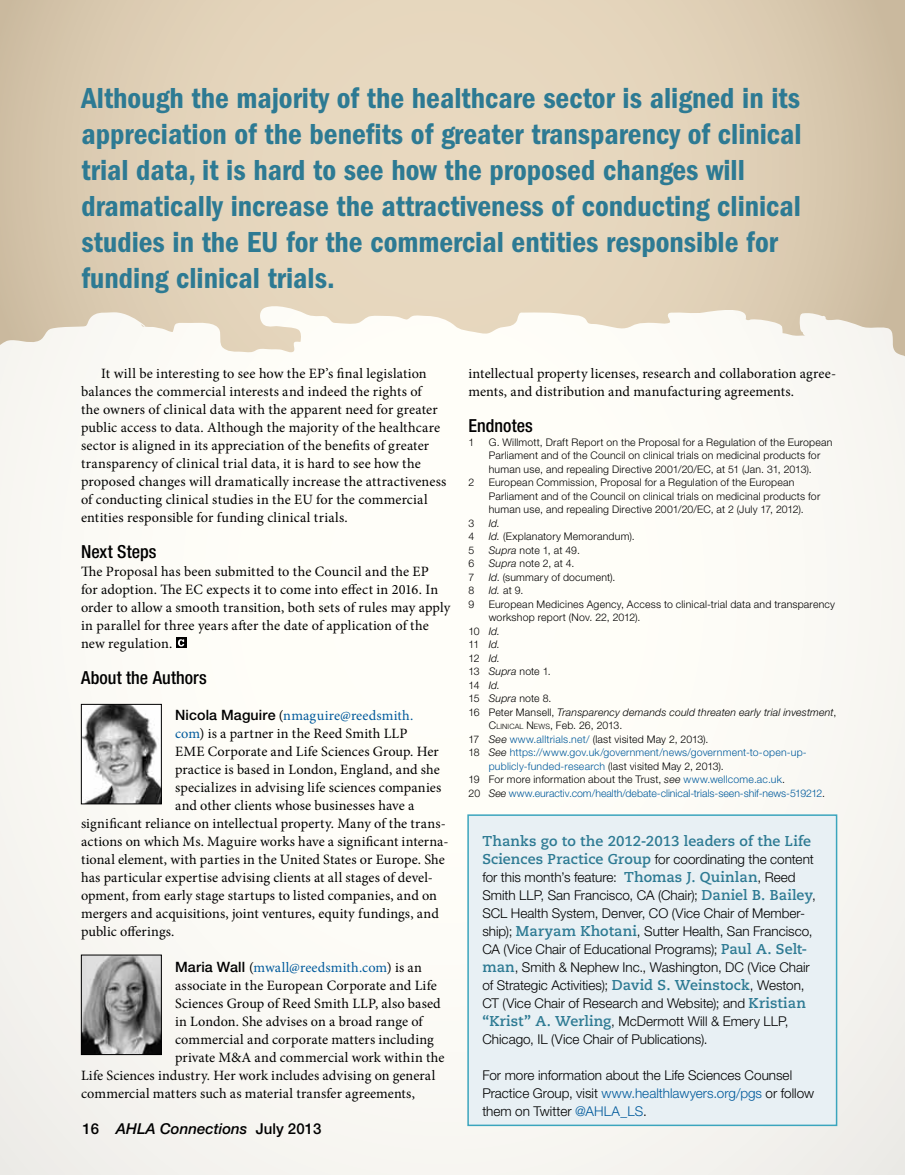
<style>
.page{position:relative;width:905px;height:1175px;background:#fff}
.page>*{position:absolute;margin:0;border:0;box-sizing:border-box;transform-origin:0 0}
.t1{font:30px/36px "ITC Franklin Gothic Std Dm Cd";color:#2d7a93}
.t2{font:500 condensed 18px "Helvetica Neue LT Std";letter-spacing:.005em;color:#000}
.t3{font:italic 500 15px "Helvetica Neue LT Std";color:#000}
.t4{font:14.25px/18px "Minion Pro";letter-spacing:.01em;color:#000}
.t5{font:14.25px "Minion Pro";letter-spacing:.01em;color:#005a9c}
.t6{font:700 14.25px "Caecilia LT Std";color:#2d7a93}
.t7{font:300 13.5px/18px "Helvetica Neue LT Std";color:#000}
.t8{font:300 10.5px/13.5px "Helvetica Neue LT Std";letter-spacing:.02em;color:#000}
.t9{font:300 10.5px "Helvetica Neue LT Std";letter-spacing:.01em;color:#005a9c}
.t10{font:italic 300 10.5px "Helvetica Neue LT Std";letter-spacing:.015em;color:#000}
.t11{font:300 10.5px "Helvetica Neue LT Std";color:#000}
.s1{font-family:"Helvetica Neue LT Std";font-weight:500;color:#000}
.s2{color:#000}
.s3{color:#005a9c}
.s4{font-style:normal}
.s5{font-style:italic}
.s6{font-style:inherit}
.s7{font-size:7.35px}
.s8{font-style:italic;color:#000}
.s9{font-family:"Caecilia LT Std";font-weight:700;font-size:14.25px;color:#2d7a93}
</style>
<div class="page">
<div style="left:0;top:0;width:904px;height:1174px;background:#fcfbf6"></div>
<svg style="left:0;top:0;width:904px;height:356px;background:#e2d3bc"></svg>
<svg style="left:176px;top:637px;width:10px;height:11px"></svg>
<svg style="left:178px;top:639px;width:6px;height:7px"></svg>
<div style="left:468px;top:815px;width:368px;height:310px;background:#e8f0f4"></div>
<div style="left:467px;top:814px;width:370px;height:312px;border:2px solid #3ba5bd"></div>
<img style="left:83px;top:706px;width:76px;height:96px">
<div style="left:81px;top:704px;width:80px;height:100px;border:1px solid #000"></div>
<img style="left:83px;top:956px;width:76px;height:96px">
<div style="left:81px;top:954px;width:80px;height:100px;border:1px solid #000"></div>
<p class="t1" style="left:82px;top:80px;width:721px">Although the majority of the healthcare sector is aligned in its appreciation of the benefits of greater transparency of clinical trial data, it is hard to see how the proposed changes will dramatically increase the attractiveness of conducting clinical studies in the EU for the commercial entities responsible for funding clinical trials.</p>
<p class="t4" style="left:81px;top:365px;width:367px;text-indent:20px">It will be interesting to see how the EP’s final legislation balances the commercial interests and indeed the rights of<br>the owners of clinical data with the apparent need for greater public access to data. Although the majority of the healthcare sector is aligned in its appreciation of the benefits of greater transparency of clinical trial data, it is hard to see how the proposed changes will dramatically increase the attractiveness of conducting clinical studies in the EU for the commercial entities responsible for funding clinical trials.</p>
<p class="t2" style="left:81px;top:541px;width:77px">Next Steps</p>
<p class="t4" style="left:81px;top:563px;width:370px">The Proposal has been submitted to the Council and the EP<br>for adoption. The EC expects it to come into effect in 2016. In order to allow a smooth transition, both sets of rules may apply in parallel for three years after the date of application of the new regulation.</p>
<p class="t2" style="left:81px;top:667px;width:127px">About the Authors</p>
<p class="t5" style="left:175px;top:706px;width:240px"><span class="s1">Nicola Maguire</span> <span class="s2">(</span>nmaguire@reedsmith.</p>
<p class="t4" style="left:175px;top:725px;width:234px"><span class="s3">com</span>) is a partner in the Reed Smith LLP</p>
<p class="t4" style="left:175px;top:743px;width:265px">EME Corporate and Life Sciences Group. Her</p>
<p class="t4" style="left:175px;top:761px;width:266px">practice is based in London, England, and she</p>
<p class="t4" style="left:175px;top:779px;width:268px">specializes in advising life sciences companies</p>
<p class="t4" style="left:175px;top:797px;width:241px">and other clients whose businesses have a</p>
<p class="t4" style="left:81px;top:815px;width:366px">significant reliance on intellectual property. Many of the trans-</p>
<p class="t4" style="left:81px;top:833px;width:369px">actions on which Ms. Maguire works have a significant interna-</p>
<p class="t4" style="left:81px;top:851px;width:365px">tional element, with parties in the United States or Europe. She</p>
<p class="t4" style="left:81px;top:868px;width:353px">has particular expertise advising clients at all stages of devel-</p>
<p class="t4" style="left:81px;top:886px;width:357px">opment, from early stage startups to listed companies, and on</p>
<p class="t4" style="left:81px;top:904px;width:359px">mergers and acquisitions, joint ventures, equity fundings, and</p>
<p class="t4" style="left:81px;top:922px;width:95px">public offerings.</p>
<p class="t5" style="left:175px;top:958px;width:248px"><span class="s1">Maria Wall</span> <span class="s2">(</span>mwall@reedsmith.com<span class="s2">) is an</span></p>
<p class="t4" style="left:175px;top:976px;width:263px">associate in the European Corporate and Life</p>
<p class="t4" style="left:175px;top:994px;width:267px">Sciences Group of Reed Smith LLP, also based</p>
<p class="t4" style="left:175px;top:1012px;width:249px">in London. She advises on a broad range of</p>
<p class="t4" style="left:175px;top:1030px;width:260px">commercial and corporate matters including</p>
<p class="t4" style="left:175px;top:1048px;width:271px">private M&amp;A and commercial work within the</p>
<p class="t4" style="left:81px;top:1066px;width:356px">Life Sciences industry. Her work includes advising on general</p>
<p class="t4" style="left:81px;top:1084px;width:335px">commercial matters such as material transfer agreements,</p>
<p class="t3" style="left:82px;top:1120px;width:240px"><span class="s4">16</span> AHLA Connections <span class="s4">July 2013</span></p>
<p class="t4" style="left:468px;top:364px;width:369px">intellectual property licenses, research and collaboration agree&shy;ments, and distribution and manufacturing agreements.</p>
<p class="t2" style="left:468px;top:415px;width:66px">Endnotes</p>
<p class="t8" style="left:468px;top:435px;width:7px">1</p>
<p class="t8" style="left:489px;top:435px;width:345px">G. Willmott, Draft Report on the Proposal for a Regulation of the European<br>Parliament and of the Council on clinical trials on medicinal products for human use, and repealing Directive 2001/20/EC, at 51 (Jan. 31, 2013).</p>
<p class="t8" style="left:468px;top:475px;width:7px">2</p>
<p class="t8" style="left:489px;top:475px;width:333px">European Commission, Proposal for a Regulation of the European<br>Parliament and of the Council on clinical trials on medicinal products for human use, and repealing Directive 2001/20/EC, at 2 (July 17, 2012).</p>
<p class="t8" style="left:468px;top:516px;width:7px">3</p>
<p class="t10" style="left:489px;top:517px;width:13px">Id.</p>
<p class="t8" style="left:468px;top:529px;width:7px">4</p>
<p class="t8" style="left:489px;top:529px;width:147px"><span class="s5">Id.</span> (Explanatory Memorandum).</p>
<p class="t8" style="left:468px;top:543px;width:7px">5</p>
<p class="t8" style="left:489px;top:543px;width:93px"><span class="s5">Supra</span> note 1, at 49.</p>
<p class="t8" style="left:468px;top:556px;width:7px">6</p>
<p class="t8" style="left:489px;top:556px;width:87px"><span class="s5">Supra</span> note 2, at 4.</p>
<p class="t8" style="left:468px;top:570px;width:7px">7</p>
<p class="t8" style="left:489px;top:570px;width:128px"><span class="s5">Id</span>. (summary of document).</p>
<p class="t8" style="left:468px;top:583px;width:7px">8</p>
<p class="t8" style="left:489px;top:583px;width:36px"><span class="s5">Id.</span> at 9.</p>
<p class="t8" style="left:468px;top:597px;width:7px">9</p>
<p class="t8" style="left:489px;top:597px;width:348px">European Medicines Agency, Access to clinical-trial data and transparency</p>
<p class="t8" style="left:489px;top:610px;width:153px">workshop report (Nov. 22, 2012).</p>
<p class="t10" style="left:468px;top:625px;width:33px"><span class="s4">10</span> Id.</p>
<p class="t10" style="left:468px;top:638px;width:33px"><span class="s4">11</span> Id.</p>
<p class="t10" style="left:468px;top:652px;width:33px"><span class="s4">12</span> Id.</p>
<p class="t8" style="left:468px;top:664px;width:84px">13 <span class="s5">Supra</span> note 1.</p>
<p class="t10" style="left:468px;top:679px;width:33px"><span class="s4">14</span> Id.</p>
<p class="t8" style="left:468px;top:691px;width:84px">15 <span class="s5">Supra</span> note 8.</p>
<p class="t10" style="left:468px;top:706px;width:369px"><span class="s4">16 Peter Mansell,</span> Transparency demands could threaten early trial investment<span class="s4">,</span></p>
<p class="t11" style="left:489px;top:719px;width:135px"><span class="s6">C</span><span class="s7">LINICAL</span> <span class="s6">N</span> <span class="s7">EWS</span>, Feb. 26, 2013.</p>
<p class="t8" style="left:468px;top:732px;width:241px">17 <span class="s5">See</span> <span class="s3">www.alltrials.net/</span> (last visited May 2, 2013).</p>
<p class="t9" style="left:468px;top:746px;width:340px"><span class="s2">18</span> <span class="s8">See</span> https://www.gov.uk/government/news/government-to-open-up-</p>
<p class="t9" style="left:489px;top:759px;width:236px">publicly-funded-research <span class="s2">(last visited May 2, 2013).</span></p>
<p class="t8" style="left:468px;top:772px;width:318px">19 For more information about the Trust, <span class="s5">see</span> <span class="s3">www.wellcome.ac.uk</span>.</p>
<p class="t9" style="left:468px;top:786px;width:358px"><span class="s2">20</span> <span class="s8">See</span> www.euractiv.com/health/debate-clinical-trials-seen-shif-news-519212<span class="s2">.</span></p>
<p class="t6" style="left:482px;top:833px;width:330px">Thanks go to the 2012-2013 leaders of the Life</p>
<p class="t7" style="left:482px;top:850px;width:335px"><span class="s9">Sciences Practice Group</span> for coordinating the content for this month’s feature: <span class="s9">Thomas J. Quinlan</span>, Reed Smith LLP, San Francisco, CA (Chair); <span class="s9">Daniel B. Bailey</span>, SCL Health System, Denver, CO (Vice Chair of Member&shy;ship); <span class="s9">Maryam Khotani</span>, Sutter Health, San Francisco, CA (Vice Chair of Educational Programs); <span class="s9">Paul A. Selt&shy;man</span>, Smith &amp; Nephew Inc., Washington, DC (Vice Chair of Strategic Activities); <span class="s9">David S. Weinstock</span>, Weston, CT (Vice Chair of Research and Website); and <span class="s9">Kristian “Krist” A. Werling</span>, McDermott Will &amp; Emery LLP, Chicago, IL (Vice Chair of Publications).</p>
<p class="t7" style="left:482px;top:1066px;width:333px">For more information about the Life Sciences Counsel<br>Practice Group, visit <span class="s3">www.healthlawyers.org/pgs</span> or follow them on Twitter <span class="s3">@AHLA_LS</span>.</p>
</div>
